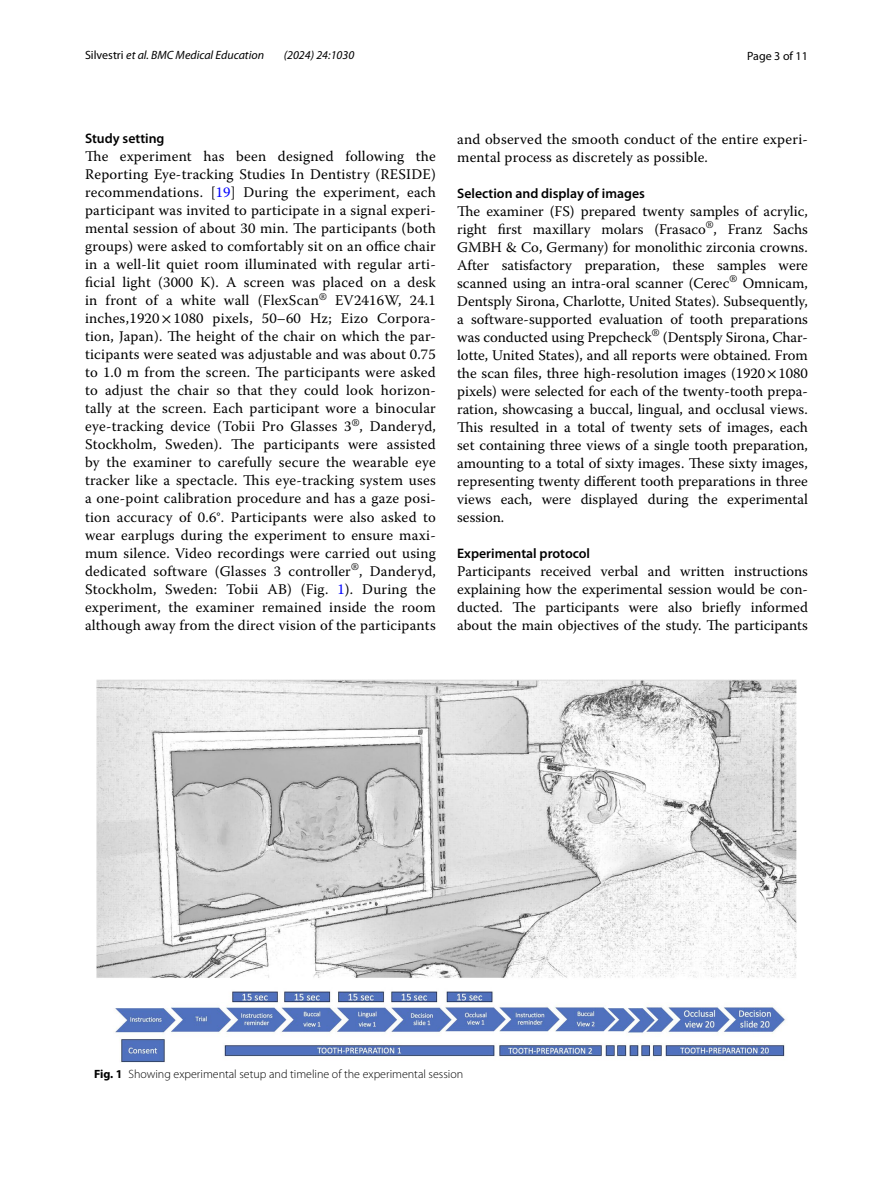
<style>
.page{position:relative;width:893px;height:1187px;background:#fff}
.page>*{position:absolute;margin:0;border:0;box-sizing:border-box;transform-origin:0 0}
.t1{font:14.7px/18px "Warnock Pro";letter-spacing:.01em;color:#000;text-align:justify}
.t2{font:600 13.8px "Myriad Pro";color:#000}
.t3{font:300 12px "Myriad Pro";color:#000}
.t4{font:italic 12px "Myriad Pro";color:#000}
.t5{font:12px "Myriad Pro";color:#000}
.s1{font-style:normal}
.s2{color:#00f}
.s3{font-family:"STIX"}
.s4{font-weight:700}
</style>
<div class="page">
<img style="left:96px;top:679px;width:701px;height:383px">
<p class="t4" style="left:85px;top:48px;width:181px"><span class="s1">Silvestri</span> et al. BMC Medical Education</p>
<p class="t4" style="left:284px;top:48px;width:72px">(2024) 24:1030</p>
<p class="t5" style="left:747px;top:48px;width:62px">Page 3 of 11</p>
<p class="t2" style="left:85px;top:130px;width:81px">Study setting</p>
<p class="t1" style="left:85px;top:147px;width:352px">The experiment has been designed following the Reporting Eye-tracking Studies In Dentistry (RESIDE) recommendations. [<span class="s2">19</span>] During the experiment, each participant was invited to participate in a signal experi&shy;mental session of about 30 min. The participants (both groups) were asked to comfortably sit on an office chair in a well-lit quiet room illuminated with regular arti&shy;ficial light (3000 K). A screen was placed on a desk in front of a white wall (FlexScan<sup>®</sup> EV2416W, 24.1 inches,1920<span class="s3">×</span>1080 pixels, 50–60 Hz; Eizo Corpora&shy;tion, Japan). The height of the chair on which the par&shy;ticipants were seated was adjustable and was about 0.75 to 1.0 m from the screen. The participants were asked to adjust the chair so that they could look horizon&shy;tally at the screen. Each participant wore a binocular eye-tracking device (Tobii Pro Glasses 3<sup>®</sup>, Danderyd, Stockholm, Sweden). The participants were assisted by the examiner to carefully secure the wearable eye tracker like a spectacle. This eye-tracking system uses a one-point calibration procedure and has a gaze posi&shy;tion accuracy of 0.6°. Participants were also asked to wear earplugs during the experiment to ensure maxi&shy;mum silence. Video recordings were carried out using dedicated software (Glasses 3 controller<sup>®</sup>, Danderyd, Stockholm, Sweden: Tobii AB) (Fig. <span class="s2">1</span>). During the experiment, the examiner remained inside the room although away from the direct vision of the participants</p>
<p class="t1" style="left:457px;top:130px;width:352px">and observed the smooth conduct of the entire experi&shy;mental process as discretely as possible.</p>
<p class="t2" style="left:457px;top:184px;width:189px">Selection and display of images</p>
<p class="t1" style="left:457px;top:202px;width:352px">The examiner (FS) prepared twenty samples of acrylic, right first maxillary molars (Frasaco<sup>®</sup>, Franz Sachs GMBH &amp; Co, Germany) for monolithic zirconia crowns.<br>After satisfactory preparation, these samples were scanned using an intra-oral scanner (Cerec<sup>®</sup> Omnicam, Dentsply Sirona, Charlotte, United States). Subsequently, a software-supported evaluation of tooth preparations was conducted using Prepcheck<sup>®</sup> (Dentsply Sirona, Char&shy;lotte, United States), and all reports were obtained. From the scan files, three high-resolution images (1920<span class="s3">×</span>1080 pixels) were selected for each of the twenty-tooth prepa&shy;ration, showcasing a buccal, lingual, and occlusal views.<br>This resulted in a total of twenty sets of images, each set containing three views of a single tooth preparation, amounting to a total of sixty images. These sixty images, representing twenty different tooth preparations in three views each, were displayed during the experimental session.</p>
<p class="t2" style="left:457px;top:544px;width:135px">Experimental protocol</p>
<p class="t1" style="left:457px;top:562px;width:352px">Participants received verbal and written instructions explaining how the experimental session would be con&shy;ducted. The participants were also briefly informed about the main objectives of the study. The participants</p>
<p class="t3" style="left:94px;top:1067px;width:371px"><span class="s4">Fig. 1</span> Showing experimental setup and timeline of the experimental session</p>
</div>
